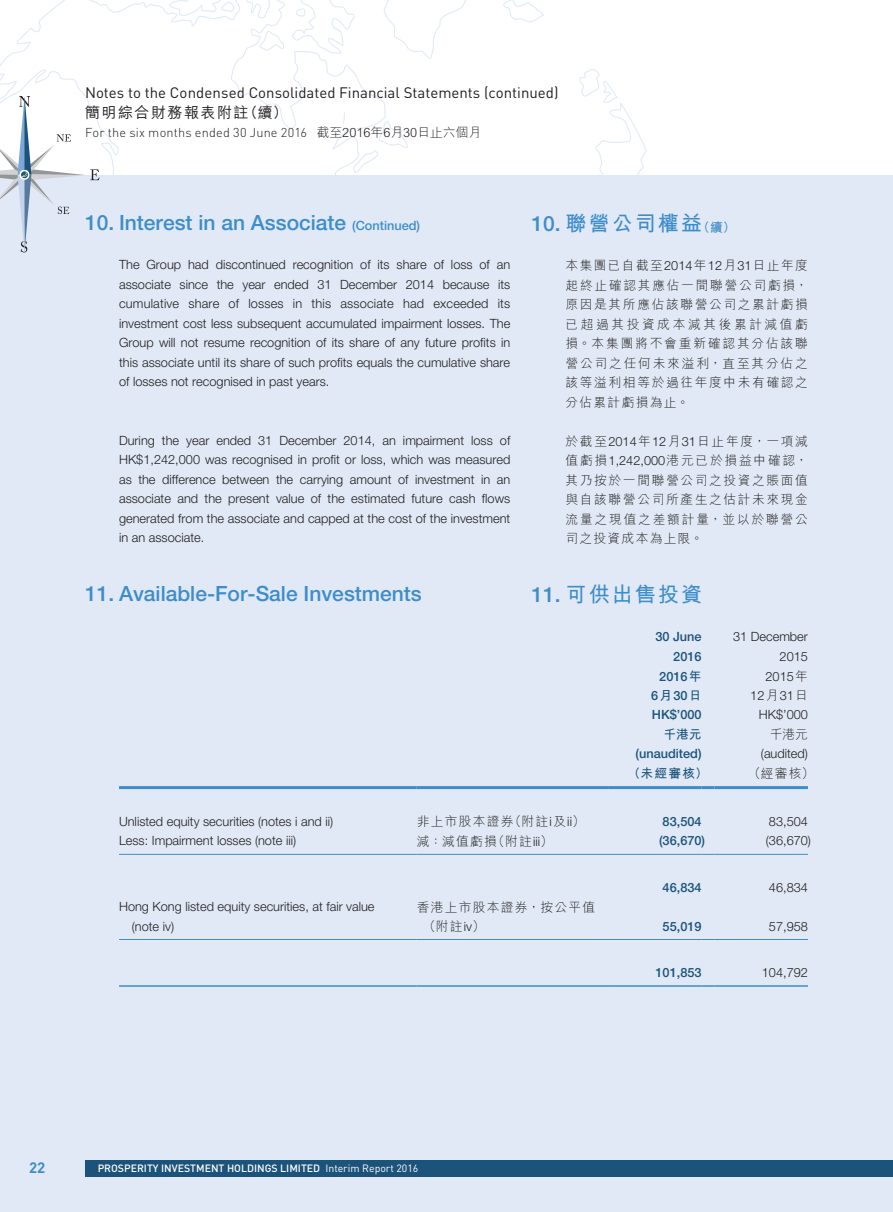
<style>
.page{position:relative;width:893px;height:1212px;background:#fff}
.page>*{position:absolute;margin:0;border:0;box-sizing:border-box;transform-origin:0 0}
.t1{font:500 21px "Helvetica Neue LT Std";color:#3e8dcb}
.t2{font:700 21px "M Hei HK";letter-spacing:.1em;color:#3e8dcb}
.t3{font:15px "DIN Pro";color:#231f20}
.t4{font:500 15px "M Hei HK";letter-spacing:.1em;color:#231f20}
.t5{font:700 15px "DIN Pro";color:#3e8dcb}
.t6{font:300 12.75px/19.5px "Helvetica Neue LT Std";color:#231f20;text-align:justify}
.t7{font:300 12.75px/19.5px "M Hei HK";letter-spacing:.125em;color:#231f20;text-align:justify}
.t8{font:500 12.75px "Helvetica Neue LT Std";color:#1c537b}
.t9{font:300 12.75px "DIN Pro";letter-spacing:.015em;color:#231f20}
.t10{font:300 12.75px/19.5px "M Hei HK";letter-spacing:.1em;color:#231f20}
.t11{font:700 12.75px "M Hei HK";letter-spacing:.1em;color:#1c537b}
.t12{font:500 10.5px "DIN Pro";color:#fff}
.s1{font-family:"M Hei HK"}
.s2{font-size:12.75px}
.s3{font-family:"Helvetica Neue LT Std";font-weight:500}
.s4{font-family:"Helvetica Neue LT Std"}
.s5{font-family:"M Hei HK";font-weight:700}
.s6{font-weight:400}
</style>
<div class="page">
<svg style="left:353px;top:120px;width:55px;height:53px"></svg>
<svg style="left:169px;top:0;width:65px;height:16px"></svg>
<svg style="left:256px;top:0;width:288px;height:59px"></svg>
<svg style="left:580px;top:69px;width:67px;height:106px"></svg>
<div style="left:0;top:175px;width:893px;height:1037px;background:#e0e9f5"></div>
<div style="left:86px;top:1160px;width:807px;height:17px;background:#1c537b"></div>
<svg style="left:0;top:74px;width:345px;height:179px"></svg>
<hr style="left:119px;top:786px;width:298px;height:3px;background:#3e8dcb">
<hr style="left:417px;top:786px;width:191px;height:3px;background:#3e8dcb">
<hr style="left:608px;top:786px;width:94px;height:3px;background:#3e8dcb">
<svg style="left:702px;top:786px;width:12px;height:3px"></svg>
<hr style="left:714px;top:786px;width:94px;height:3px;background:#3e8dcb">
<hr style="left:119px;top:854px;width:298px;height:1px;background:#3e8dcb">
<hr style="left:417px;top:854px;width:191px;height:1px;background:#3e8dcb">
<hr style="left:608px;top:854px;width:94px;height:1px;background:#3e8dcb">
<svg style="left:702px;top:854px;width:12px;height:1px"></svg>
<hr style="left:714px;top:854px;width:94px;height:1px;background:#3e8dcb">
<hr style="left:119px;top:939px;width:298px;height:1px;background:#3e8dcb">
<hr style="left:417px;top:939px;width:191px;height:1px;background:#3e8dcb">
<hr style="left:608px;top:939px;width:94px;height:1px;background:#3e8dcb">
<svg style="left:702px;top:939px;width:12px;height:1px"></svg>
<hr style="left:714px;top:939px;width:94px;height:1px;background:#3e8dcb">
<hr style="left:119px;top:985px;width:298px;height:2px;background:#3e8dcb">
<hr style="left:417px;top:985px;width:191px;height:2px;background:#3e8dcb">
<hr style="left:608px;top:985px;width:94px;height:2px;background:#3e8dcb">
<svg style="left:702px;top:985px;width:12px;height:2px"></svg>
<hr style="left:714px;top:985px;width:94px;height:2px;background:#3e8dcb">
<p class="t3" style="left:85px;top:82px;width:475px">Notes to the Condensed Consolidated Financial Statements (continued)</p>
<p class="t4" style="left:85px;top:101px;width:204px">簡明綜合財務報表附註（續）</p>
<p class="t9" style="left:85px;top:124px;width:398px">For the six months ended 30 June 2016 <span class="s1">截至2016年6月30日止六個月</span></p>
<h1 class="t1" style="left:85px;top:210px;width:337px">10. Interest in an Associate <span class="s2">(Continued)</span></h1>
<p class="t6" style="left:119px;top:254px;width:393px">The Group had discontinued recognition of its share of loss of an associate since the year ended 31 December 2014 because its cumulative share of losses in this associate had exceeded its investment cost less subsequent accumulated impairment losses. The Group will not resume recognition of its share of any future profits in this associate until its share of such profits equals the cumulative share of losses not recognised in past years.</p>
<p class="t6" style="left:119px;top:430px;width:393px">During the year ended 31 December 2014, an impairment loss of HK$1,242,000 was recognised in profit or loss, which was measured as the difference between the carrying amount of investment in an associate and the present value of the estimated future cash flows generated from the associate and capped at the cost of the investment in an associate.</p>
<h1 class="t1" style="left:85px;top:581px;width:338px">11. Available-For-Sale Investments</h1>
<h1 class="t2" style="left:531px;top:208px;width:205px"><span class="s3">10.</span> 聯營公司權益<span class="s2">（續）</span></h1>
<p class="t7" style="left:566px;top:256px;width:244px">本集團已自截至<span class="s4">2014</span>年<span class="s4">12</span>月<span class="s4">31</span>日止年度起終止確認其應佔一間聯營公司虧損，原因是其所應佔該聯營公司之累計虧損已超過其投資成本減其後累計減值虧損。本集團將不會重新確認其分佔該聯營公司之任何未來溢利，直至其分佔之該等溢利相等於過往年度中未有確認之分佔累計虧損為止。</p>
<p class="t7" style="left:566px;top:431px;width:244px">於截至<span class="s4">2014</span>年<span class="s4">12</span>月<span class="s4">31</span>日止年度，一項減值虧損<span class="s4">1,242,000</span>港元已於損益中確認，其乃按於一間聯營公司之投資之賬面值與自該聯營公司所產生之估計未來現金流量之現值之差額計量，並以於聯營公司之投資成本為上限。</p>
<h1 class="t2" style="left:531px;top:579px;width:172px"><span class="s3">11.</span> 可供出售投資</h1>
<p class="t8" style="left:655px;top:629px;width:48px">30 June</p>
<p class="t6" style="left:733px;top:626px;width:76px">31 December</p>
<p class="t8" style="left:673px;top:648px;width:30px">2016</p>
<p class="t6" style="left:780px;top:646px;width:30px">2015</p>
<p class="t8" style="left:659px;top:668px;width:44px">2016<span class="s5">年</span></p>
<p class="t6" style="left:765px;top:666px;width:44px">2015<span class="s1">年</span></p>
<p class="t8" style="left:651px;top:688px;width:52px">6<span class="s5">月</span>30<span class="s5">日</span></p>
<p class="t6" style="left:750px;top:685px;width:59px">12<span class="s1">月</span>31<span class="s1">日</span></p>
<p class="t8" style="left:652px;top:707px;width:51px">HK$’000</p>
<p class="t6" style="left:759px;top:704px;width:51px">HK$’000</p>
<p class="t11" style="left:663px;top:725px;width:40px">千港元</p>
<p class="t7" style="left:770px;top:724px;width:40px">千港元</p>
<p class="t8" style="left:635px;top:746px;width:68px">(unaudited)</p>
<p class="t6" style="left:761px;top:743px;width:48px">(audited)</p>
<p class="t11" style="left:628px;top:764px;width:82px">（未經審核）</p>
<p class="t7" style="left:748px;top:763px;width:68px">（經審核）</p>
<p class="t6" style="left:119px;top:811px;width:216px">Unlisted equity securities (notes i and ii)</p>
<p class="t10" style="left:417px;top:812px;width:170px">非上市股本證券（附註<span class="s4">i</span>及<span class="s4">ii</span>）</p>
<p class="t8" style="left:663px;top:814px;width:40px">83,504</p>
<p class="t6" style="left:769px;top:811px;width:40px">83,504</p>
<p class="t6" style="left:119px;top:831px;width:179px">Less: Impairment losses (note iii)</p>
<p class="t7" style="left:417px;top:831px;width:138px">減：減值虧損（附註<span class="s4">iii</span>）</p>
<p class="t8" style="left:659px;top:833px;width:48px">(36,670)</p>
<p class="t6" style="left:766px;top:831px;width:47px">(36,670)</p>
<p class="t8" style="left:663px;top:879px;width:40px">46,834</p>
<p class="t6" style="left:769px;top:877px;width:40px">46,834</p>
<p class="t6" style="left:132px;top:896px;width:244px;text-indent:-13px">Hong Kong listed equity securities, at fair value (note iv)</p>
<p class="t10" style="left:423px;top:897px;width:174px;text-indent:-6px">香港上市股本證券，按公平值（附註<span class="s4">iv</span>）</p>
<p class="t8" style="left:663px;top:918px;width:40px">55,019</p>
<p class="t6" style="left:769px;top:916px;width:40px">57,958</p>
<p class="t8" style="left:655px;top:964px;width:48px">101,853</p>
<p class="t6" style="left:762px;top:962px;width:48px">104,792</p>
<p class="t5" style="left:29px;top:1157px;width:18px">22</p>
<p class="t12" style="left:98px;top:1161px;width:322px">PROSPERITY INVESTMENT HOLDINGS LIMITED <span class="s6">Interim Report 2016</span></p>
</div>
